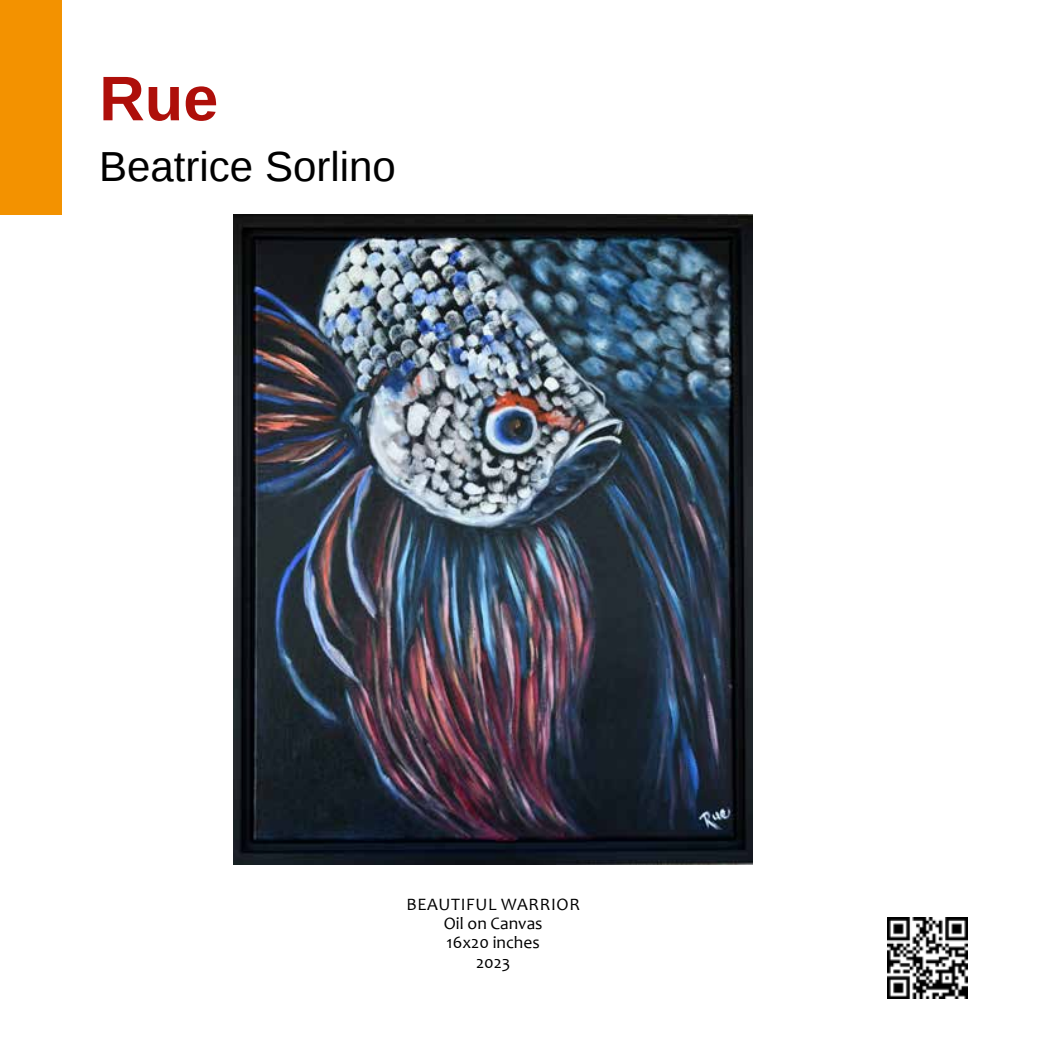
<style>
.page{position:relative;width:1042px;height:1042px;background:#fff}
.page>*{position:absolute;margin:0;border:0;box-sizing:border-box;transform-origin:0 0}
.t1{font:700 63px "Liberation Sans";color:#ae0f0a}
.t2{font:42px "Liberation Sans";color:#000}
.t3{font:17.5px/19.2px "Candara";color:#000;text-align:center}
</style>
<div class="page">
<div style="left:0;top:0;width:62px;height:214px;background:#f39200"></div>
<img style="left:887px;top:918px;width:80px;height:80px">
<img style="left:234px;top:214px;width:518px;height:650px">
<h1 class="t1" style="left:99px;top:75px;width:121px">Rue</h1>
<h2 class="t2" style="left:99px;top:144px;width:298px">Beatrice Sorlino</h2>
<p class="t3" style="left:406px;top:894px;width:175px">BEAUTIFUL WARRIOR<br>Oil on Canvas<br>16x20 inches<br>2023</p>
</div>
